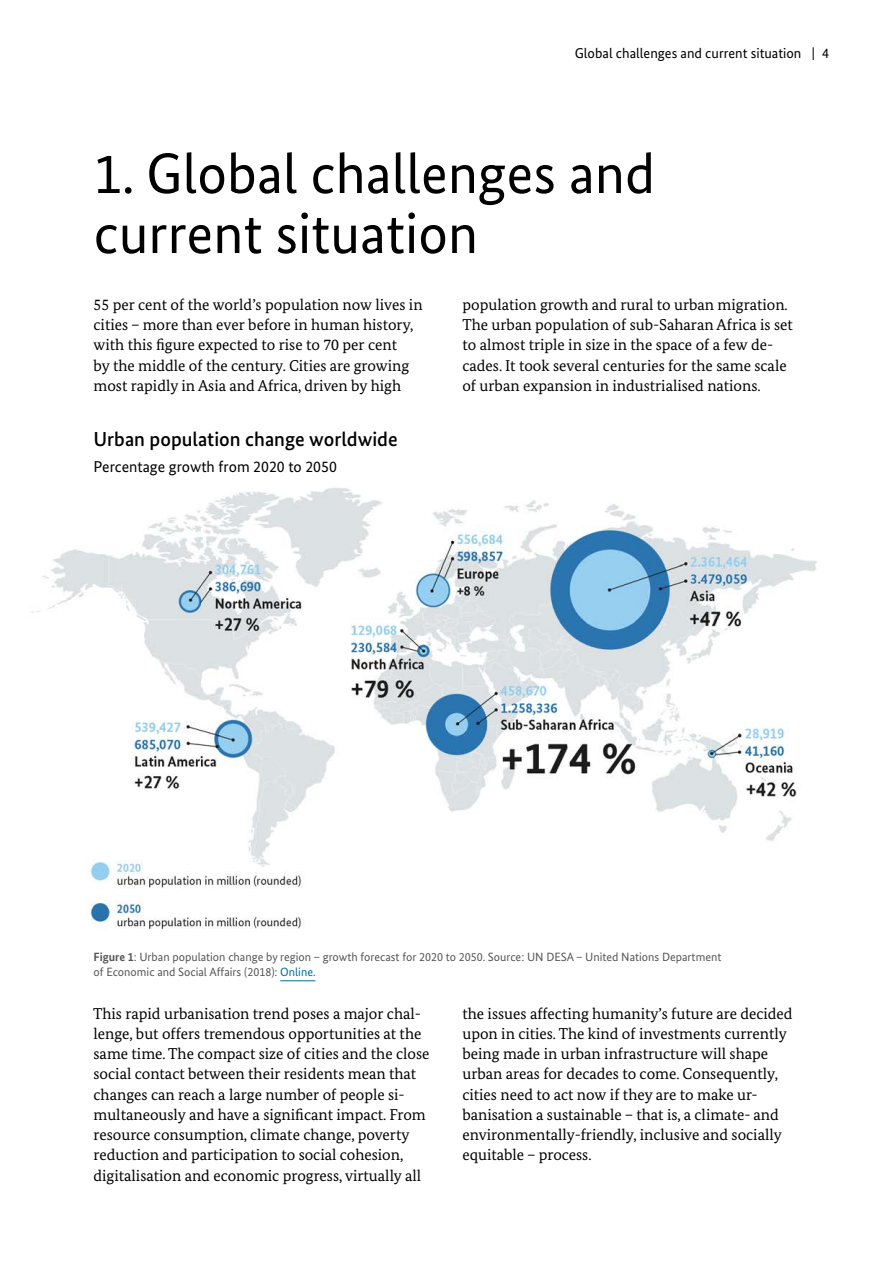
<style>
.page{position:relative;width:893px;height:1263px;background:#fff}
.page>*{position:absolute;margin:0;border:0;box-sizing:border-box;transform-origin:0 0}
.bmz_03_Kapitelhead_I{font:57px/60px "Bundes Sans";color:#000}
.bmz_03_Headline_II{font:500 20.25px "Bundes Sans";color:#000}
.bmz_04_Copytext{font:15.75px/20.2px "Bundes Serif";color:#000}
.bmz_04_Copytext_Sans{font:15.75px "Bundes Sans";color:#000}
.t1{font:14.25px "Bundes Sans";color:#000}
.t2{font:12px/15px "Bundes Sans";color:#575756}
.s1{font-weight:700}
.s2{color:#006e96}
</style>
<div class="page">
<img style="left:31px;top:488px;width:786px;height:441px">
<hr style="left:280px;top:980px;width:35px;height:1px;background:#006e96">
<p class="t1" style="left:575px;top:44px;width:256px">Global challenges and current situation | 4</p>
<h2 class="bmz_03_Kapitelhead_I" style="left:94px;top:143px;width:563px">1. Global challenges and current situation</h2>
<p class="bmz_04_Copytext" style="left:94px;top:294px;width:331px">55 per cent of the world’s population now lives in cities – more than ever before in human history, with this figure expected to rise to 70 per cent<br>by the middle of the century. Cities are growing most rapidly in Asia and Africa, driven by high</p>
<h3 class="bmz_03_Headline_II" style="left:94px;top:427px;width:306px">Urban population change worldwide</h3>
<p class="bmz_04_Copytext_Sans" style="left:94px;top:457px;width:245px">Percentage growth from 2020 to 2050</p>
<p class="bmz_04_Copytext" style="left:462px;top:294px;width:332px">population growth and rural to urban migration.<br>The urban population of sub-Saharan Africa is set to almost triple in size in the space of a few de&shy;cades. It took several centuries for the same scale of urban expansion in industrialised nations.</p>
<p class="t2" style="left:94px;top:949px;width:629px"><span class="s1">Figure 1</span>: Urban population change by region – growth forecast for 2020 to 2050. Source: UN DESA – United Nations Department of Economic and Social Affairs (2018): <span class="s2">Online.</span></p>
<p class="bmz_04_Copytext" style="left:93px;top:1003px;width:338px">This rapid urbanisation trend poses a major chal&shy;lenge, but offers tremendous opportunities at the same time. The compact size of cities and the close social contact between their residents mean that changes can reach a large number of people si&shy;multaneously and have a significant impact. From resource consumption, climate change, poverty reduction and participation to social cohesion, digitalisation and economic progress, virtually all</p>
<p class="bmz_04_Copytext" style="left:462px;top:1003px;width:332px">the issues affecting humanity’s future are decided upon in cities. The kind of investments currently being made in urban infrastructure will shape urban areas for decades to come. Consequently, cities need to act now if they are to make ur&shy;banisation a sustainable – that is, a climate- and environmentally-friendly, inclusive and socially equitable – process.</p>
</div>
